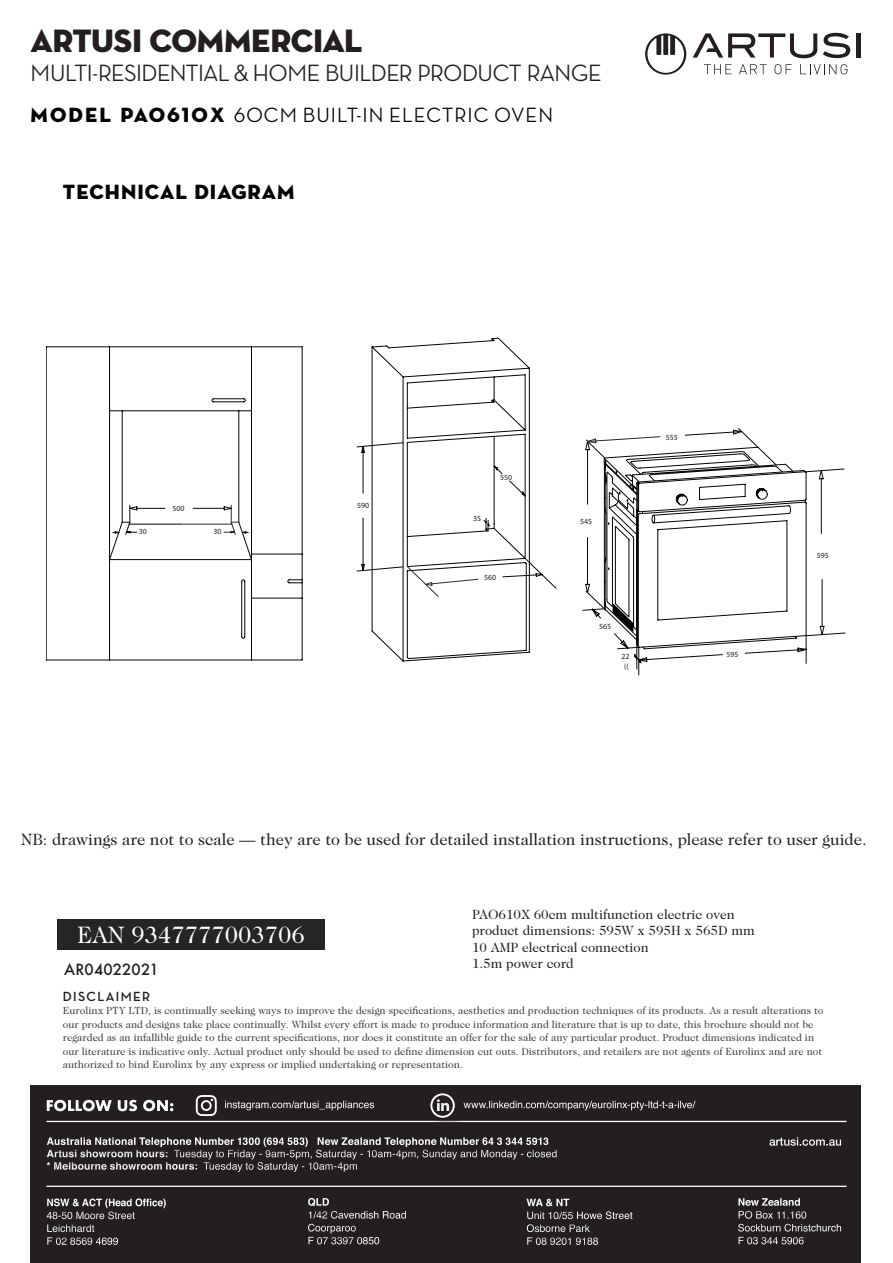
<style>
.page{position:relative;width:893px;height:1263px;background:#fff}
.page>*{position:absolute;margin:0;border:0;box-sizing:border-box;transform-origin:0 0}
.t1{font:33px "Neutraface Display Titling";letter-spacing:-.015em;color:#231f20}
.t2{font:500 24px "Neutraface Display";letter-spacing:-.02em;color:#231f20}
.t3{font:24px "Caslon 224 Std";color:#fff}
.Model_Heading{font:500 21px "Neutraface Display";letter-spacing:.05em;color:#040503}
.Heading_1{font:21px "Neutraface Display Titling";letter-spacing:.05em;color:#040503}
.t4{font:16.5px "Caslon 224 Std";color:#231f20}
.t5{font:500 15px "Futura";letter-spacing:.01em;color:#231f20}
.Detailed_Caption{font:13.5px "Caslon 224 Std";color:#231f20}
.t6{font:700 13.5px "Neutraface Display";letter-spacing:.1em;color:#231f20}
.Disclaimer{font:10.5px/13.5px "Caslon 224 Std";color:#3e3e3f}
.t7{font:700 7.8px "Trade Gothic";color:#231f20}
.s1{font-family:"Neutraface Display Titling";font-weight:400}
</style>
<div class="page">
<div style="left:57px;top:919px;width:268px;height:31px;background:#242524"></div>
<div style="left:31px;top:1085px;width:830px;height:178px;background:#231f20"></div>
<svg style="left:196px;top:1095px;width:21px;height:21px"></svg>
<svg style="left:47px;top:1100px;width:126px;height:11px"></svg>
<svg style="left:225px;top:1101px;width:149px;height:9px"></svg>
<svg style="left:467px;top:1101px;width:228px;height:9px"></svg>
<hr style="left:46px;top:1186px;width:800px;height:1px;background:#fff">
<hr style="left:46px;top:1121px;width:800px;height:1px;background:#fff">
<svg style="left:47px;top:1137px;width:510px;height:35px"></svg>
<svg style="left:769px;top:1137px;width:72px;height:9px"></svg>
<svg style="left:47px;top:1198px;width:119px;height:47px"></svg>
<div style="left:736px;top:1221px;width:118px;height:23px;background:#231f20;opacity:.68"></div>
<div style="left:736px;top:1209px;width:83px;height:22px;background:#231f20"></div>
<svg style="left:738px;top:1198px;width:103px;height:33px"></svg>
<div style="left:306px;top:1221px;width:62px;height:25px;background:#231f20;opacity:.68"></div>
<div style="left:307px;top:1209px;width:112px;height:22px;background:#231f20"></div>
<svg style="left:308px;top:1198px;width:98px;height:46px"></svg>
<div style="left:524px;top:1196px;width:58px;height:23px;background:#231f20;opacity:.68"></div>
<svg style="left:527px;top:1199px;width:105px;height:46px"></svg>
<div style="left:428px;top:1091px;width:39px;height:39px;background:#231f20;opacity:.68"></div>
<div style="left:430px;top:1093px;width:25px;height:25px;border:2px solid #fff;border-radius:50%"></div>
<svg style="left:437px;top:1099px;width:12px;height:12px"></svg>
<svg style="left:645px;top:33px;width:41px;height:42px"></svg>
<hr style="left:856px;top:33px;width:4px;height:25px;background:#231f20">
<svg style="left:823px;top:33px;width:27px;height:25px"></svg>
<svg style="left:693px;top:33px;width:124px;height:25px"></svg>
<svg style="left:704px;top:64px;width:27px;height:10px"></svg>
<svg style="left:739px;top:64px;width:27px;height:10px"></svg>
<svg style="left:775px;top:64px;width:17px;height:10px"></svg>
<svg style="left:800px;top:64px;width:47px;height:10px"></svg>
<svg style="left:371px;top:338px;width:159px;height:324px"></svg>
<svg style="left:356px;top:442px;width:201px;height:155px"></svg>
<svg style="left:582px;top:609px;width:225px;height:66px"></svg>
<svg style="left:585px;top:428px;width:260px;height:221px"></svg>
<svg style="left:46px;top:346px;width:257px;height:314px"></svg>
<p class="t1" style="left:31px;top:21px;width:333px">ARTUSI COMMERCIAL</p>
<p class="t2" style="left:31px;top:60px;width:572px">MULTI-RESIDENTIAL &amp; HOME BUILDER PRODUCT RANGE</p>
<p class="Model_Heading" style="left:31px;top:103px;width:524px"><span class="s1">MODEL PAO610X</span> 60CM BUILT-IN ELECTRIC OVEN</p>
<p class="Heading_1" style="left:63px;top:178px;width:233px">TECHNICAL DIAGRAM</p>
<p class="t7" style="left:172px;top:503px;width:14px">500</p>
<p class="t7" style="left:139px;top:527px;width:10px">30</p>
<p class="t7" style="left:213px;top:527px;width:10px">30</p>
<p class="t7" style="left:357px;top:501px;width:14px">590</p>
<p class="t7" style="left:473px;top:514px;width:10px">35</p>
<p class="t7" style="left:500px;top:473px;width:14px">550</p>
<p class="t7" style="left:484px;top:573px;width:14px">560</p>
<p class="t7" style="left:580px;top:516px;width:14px">545</p>
<p class="t7" style="left:666px;top:432px;width:14px">555</p>
<p class="t7" style="left:599px;top:622px;width:14px">565</p>
<p class="t7" style="left:622px;top:651px;width:10px">22</p>
<p class="t7" style="left:624px;top:662px;width:6px">((</p>
<p class="t7" style="left:726px;top:649px;width:14px">595</p>
<p class="t7" style="left:817px;top:550px;width:14px">595</p>
<p class="t4" style="left:21px;top:830px;width:847px">NB: drawings are not to scale — they are to be used for detailed installation instructions, please refer to user guide.</p>
<p class="t3" style="left:77px;top:921px;width:229px">EAN 9347777003706</p>
<p class="t5" style="left:64px;top:959px;width:96px">AR04022021</p>
<p class="Detailed_Caption" style="left:472px;top:906px;width:264px">PAO610X 60cm multifunction electric oven</p>
<p class="Detailed_Caption" style="left:472px;top:922px;width:284px">product dimensions: 595W x 595H x 565D mm</p>
<p class="Detailed_Caption" style="left:472px;top:939px;width:178px">10 AMP electrical connection</p>
<p class="Detailed_Caption" style="left:472px;top:955px;width:103px">1.5m power cord</p>
<p class="t6" style="left:63px;top:989px;width:89px">DISCLAIMER</p>
<p class="Disclaimer" style="left:63px;top:1004px;width:762px">Eurolinx PTY LTD, is continually seeking ways to improve the design specifications, aesthetics and production techniques of its products. As a result alterations to our products and designs take place continually. Whilst every effort is made to produce information and literature that is up to date, this brochure should not be regarded as an infallible guide to the current specifications, nor does it constitute an offer for the sale of any particular product. Product dimensions indicated in our literature is indicative only. Actual product only should be used to define dimension cut outs. Distributors, and retailers are not agents of Eurolinx and are not authorized to bind Eurolinx by any express or implied undertaking or representation.</p>
</div>
